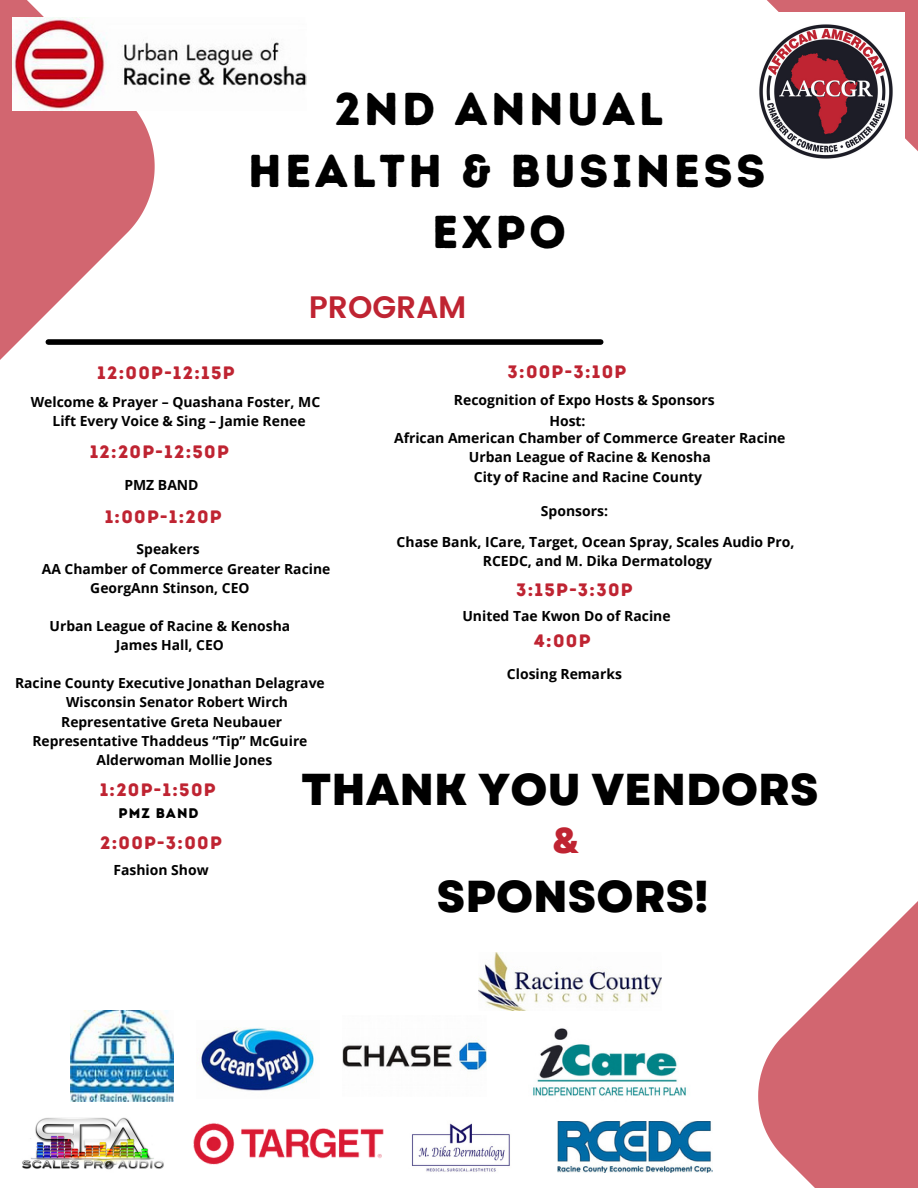
<style>
.page{position:relative;width:918px;height:1188px;background:#fff}
.page>*{position:absolute;margin:0;border:0;box-sizing:border-box;transform-origin:0 0}
.t1{font:46.05px/61.5px "Intro Rust Base";letter-spacing:.07em;color:#000;text-align:center}
.t2{font:800 44.7px "Garet";color:#000}
.t3{font:800 36px "Garet";color:#bf2432}
.t4{font:600 31.05px "Poppins";color:#bf2432}
.t5{font:18px "Intro Rust Base";letter-spacing:.07em;color:#bf2432}
.t6{font:700 13.95px/19.2px "Open Sans";color:#000;text-align:center}
.t7{font:13.95px "Intro Rust Base";letter-spacing:.07em;color:#000}
.t8{font:700 13.8px/19.2px "Open Sans";color:#000;text-align:center}
</style>
<div class="page">
<svg style="left:0;top:0;width:155px;height:360px;fill:#d26670"></svg>
<svg style="left:758px;top:901px;width:160px;height:287px;fill:#d26670"></svg>
<svg style="left:767px;top:0;width:151px;height:151px;background:#d5717a"></svg>
<div style="left:48px;top:339px;width:553px;height:6px;background:#000"></div>
<img style="left:759px;top:13px;width:146px;height:146px">
<img style="left:13px;top:17px;width:293px;height:94px">
<img style="left:412px;top:1123px;width:98px;height:49px">
<img style="left:22px;top:1117px;width:142px;height:53px">
<img style="left:479px;top:953px;width:182px;height:57px">
<img style="left:71px;top:1011px;width:102px;height:91px">
<img style="left:557px;top:1122px;width:155px;height:51px">
<img style="left:342px;top:1039px;width:144px;height:31px">
<img style="left:200px;top:1027px;width:114px;height:64px">
<img style="left:533px;top:1028px;width:153px;height:68px">
<img style="left:193px;top:1123px;width:191px;height:42px">
<h1 class="t1" style="left:248px;top:78px;width:519px">2ND ANNUAL<br>HEALTH &amp; BUSINESS<br>EXPO</h1>
<p class="t5" style="left:97px;top:362px;width:139px">12:00P-12:15P</p>
<h3 class="t4" style="left:309px;top:289px;width:159px">PROGRAM</h3>
<p class="t5" style="left:508px;top:361px;width:120px">3:00p-3:10p</p>
<p class="t6" style="left:31px;top:392px;width:291px">Welcome &amp; Prayer – Quashana Foster, MC<br>Lift Every Voice &amp; Sing – Jamie Renee</p>
<p class="t5" style="left:90px;top:441px;width:141px">12:20P-12:50P</p>
<p class="t6" style="left:124px;top:475px;width:76px">PMZ BAND</p>
<p class="t5" style="left:105px;top:506px;width:119px">1:00p-1:20p</p>
<p class="t8" style="left:137px;top:539px;width:64px">Speakers</p>
<p class="t8" style="left:42px;top:559px;width:290px">AA Chamber of Commerce Greater Racine</p>
<p class="t8" style="left:90px;top:578px;width:161px">GeorgAnn Stinson, CEO</p>
<p class="t8" style="left:50px;top:616px;width:242px">Urban League of Racine &amp; Kenosha<br>James Hall, CEO</p>
<p class="t8" style="left:15px;top:673px;width:311px">Racine County Executive Jonathan Delagrave</p>
<p class="t8" style="left:66px;top:692px;width:223px">Wisconsin Senator Robert Wirch</p>
<p class="t8" style="left:61px;top:712px;width:223px">Representative Greta Neubauer</p>
<p class="t8" style="left:32px;top:731px;width:277px">Representative Thaddeus “Tip” McGuire</p>
<p class="t8" style="left:96px;top:750px;width:177px">Alderwoman Mollie Jones</p>
<p class="t6" style="left:454px;top:390px;width:262px">Recognition of Expo Hosts &amp; Sponsors</p>
<p class="t6" style="left:394px;top:428px;width:393px">African American Chamber of Commerce Greater Racine<br>Urban League of Racine &amp; Kenosha<br>City of Racine and Racine County</p>
<p class="t6" style="left:549px;top:411px;width:38px">Host:</p>
<p class="t6" style="left:397px;top:496px;width:400px;line-height:30.8px;text-align:left;text-indent:144px">Sponsors:<br>Chase Bank, ICare, Target, Ocean Spray, Scales Audio Pro,</p>
<p class="t6" style="left:483px;top:551px;width:231px">RCEDC, and M. Dika Dermatology</p>
<p class="t5" style="left:516px;top:579px;width:118px">3:15p-3:30p</p>
<p class="t5" style="left:534px;top:630px;width:58px">4:00p</p>
<p class="t6" style="left:462px;top:606px;width:210px">United Tae Kwon Do of Racine</p>
<p class="t6" style="left:507px;top:664px;width:117px">Closing Remarks</p>
<p class="t5" style="left:100px;top:779px;width:118px">1:20p-1:50p</p>
<p class="t5" style="left:100px;top:832px;width:123px">2:00p-3:00p</p>
<p class="t7" style="left:119px;top:805px;width:82px">PMZ BAND</p>
<p class="t6" style="left:113px;top:860px;width:97px">Fashion Show</p>
<h2 class="t2" style="left:301px;top:757px;width:519px">THANK YOU VENDORS</h2>
<h3 class="t3" style="left:553px;top:815px;width:28px">&amp;</h3>
<h2 class="t2" style="left:437px;top:864px;width:273px">SPONSORS!</h2>
</div>
